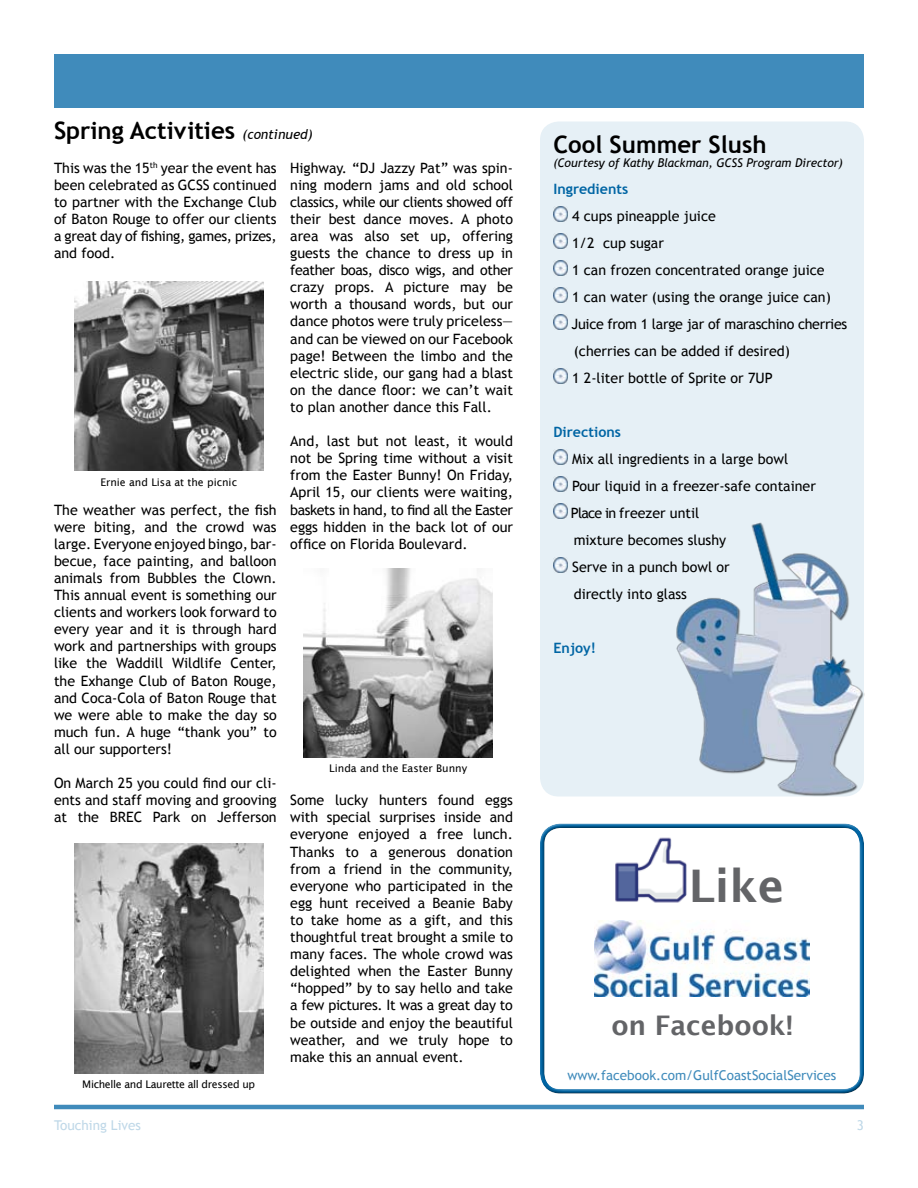
<style>
.page{position:relative;width:918px;height:1188px;background:#fff}
.page>*{position:absolute;margin:0;border:0;box-sizing:border-box;transform-origin:0 0}
.t1{font:600 45px "Lucida Sans";color:#636467}
.t2{font:600 27px "Lucida Sans";color:#636467}
.t3{font:700 24px "Trebuchet MS";color:#000}
.t4{font:14.25px/17.1px "Trebuchet MS";color:#000;text-align:justify}
.t5{font:700 14.25px "Trebuchet MS";color:#0065a4}
.t6{font:13.5px "Trebuchet MS";color:#408bbb}
.t7{font:13.5px "Trebuchet MS";color:#bfd8e8}
.t8{font:italic 12px "Trebuchet MS";letter-spacing:-.005em;color:#000}
.t9{font:10.5px "Lucida Sans";color:#000}
.t10{font:10.5px "Lucida Sans";letter-spacing:-.03em;color:#000}
.s1{font-weight:400;font-style:italic;font-size:13.5px}
</style>
<div class="page">
<div style="left:54px;top:54px;width:810px;height:54px;background:#408bbb"></div>
<hr style="left:54px;top:1105px;width:810px;height:4px;background:#408bbb">
<div style="left:541px;top:122px;width:322px;height:674px;background:#e6f0f6;border-radius:18px"></div>
<div style="left:540px;top:122px;width:324px;height:674px;border:2px solid #e6f0f6;border-radius:18px"></div>
<div style="left:538px;top:823px;width:327px;height:273px;background:#000;opacity:.75"></div>
<img style="left:74px;top:282px;width:189px;height:189px">
<img style="left:74px;top:844px;width:189px;height:229px">
<img style="left:304px;top:568px;width:189px;height:189px">
<img style="left:674px;top:519px;width:190px;height:278px">
<img style="left:612px;top:828px;width:87px;height:81px">
<img style="left:594px;top:921px;width:216px;height:75px">
<img style="left:554px;top:207px;width:14px;height:14px">
<img style="left:554px;top:234px;width:14px;height:14px">
<img style="left:554px;top:261px;width:14px;height:14px">
<img style="left:554px;top:288px;width:14px;height:14px">
<img style="left:554px;top:315px;width:14px;height:14px">
<img style="left:554px;top:369px;width:14px;height:14px">
<img style="left:554px;top:450px;width:14px;height:14px">
<img style="left:554px;top:477px;width:14px;height:14px">
<img style="left:554px;top:504px;width:14px;height:14px">
<img style="left:554px;top:558px;width:14px;height:14px">
<h3 class="t3" style="left:54px;top:116px;width:260px">Spring Activities <span class="s1">(continued)</span></h3>
<p class="t4" style="left:54px;top:159px;width:224px">This was the 15<sup>th</sup> year the event has been celebrated as GCSS continued to partner with the Exchange Club of Baton Rouge to offer our clients a great day of fishing, games, prizes, and food.</p>
<p class="t4" style="left:290px;top:159px;width:224px">Highway. “DJ Jazzy Pat” was spin&shy;ning modern jams and old school classics, while our clients showed off their best dance moves. A photo area was also set up, offering guests the chance to dress up in feather boas, disco wigs, and other crazy props. A picture may be worth a thousand words, but our dance photos were truly priceless— and can be viewed on our Facebook page! Between the limbo and the electric slide, our gang had a blast on the dance floor: we can’t wait to plan another dance this Fall.</p>
<p class="t4" style="left:290px;top:433px;width:224px">And, last but not least, it would not be Spring time without a visit from the Easter Bunny! On Friday, April 15, our clients were waiting, baskets in hand, to find all the Easter eggs hidden in the back lot of our office on Florida Boulevard.</p>
<p class="t9" style="left:100px;top:476px;width:138px">Ernie and Lisa at the picnic</p>
<p class="t4" style="left:54px;top:501px;width:224px">The weather was perfect, the fish were biting, and the crowd was large. Everyone enjoyed bingo, bar&shy;becue, face painting, and balloon animals from Bubbles the Clown.<br>This annual event is something our clients and workers look forward to every year and it is through hard work and partnerships with groups like the Waddill Wildlife Center, the Exhange Club of Baton Rouge, and Coca-Cola of Baton Rouge that we were able to make the day so much fun. A huge “thank you” to all our supporters!</p>
<p class="t4" style="left:54px;top:775px;width:224px">On March 25 you could find our cli&shy;ents and staff moving and grooving at the BREC Park on Jefferson</p>
<p class="t9" style="left:329px;top:762px;width:140px">Linda and the Easter Bunny</p>
<p class="t4" style="left:290px;top:792px;width:224px">Some lucky hunters found eggs with special surprises inside and everyone enjoyed a free lunch.<br>Thanks to a generous donation from a friend in the community, everyone who participated in the egg hunt received a Beanie Baby to take home as a gift, and this thoughtful treat brought a smile to many faces. The whole crowd was delighted when the Easter Bunny “hopped” by to say hello and take a few pictures. It was a great day to be outside and enjoy the beautiful weather, and we truly hope to make this an annual event.</p>
<p class="t10" style="left:82px;top:1078px;width:174px">Michelle and Laurette all dressed up</p>
<h3 class="t3" style="left:554px;top:129px;width:215px">Cool Summer Slush</h3>
<p class="t8" style="left:554px;top:156px;width:291px">(Courtesy of Kathy Blackman, GCSS Program Director)</p>
<p class="t5" style="left:554px;top:180px;width:76px">Ingredients</p>
<p class="t4" style="left:572px;top:203px;width:277px;line-height:27px;text-align:left">4 cups pineapple juice<br>1/2 cup sugar<br>1 can frozen concentrated orange juice<br>1 can water (using the orange juice can)<br>Juice from 1 large jar of maraschino cherries (cherries can be added if desired)<br>1 2-liter bottle of Sprite or 7UP</p>
<p class="t5" style="left:553px;top:423px;width:69px">Directions</p>
<p class="t4" style="left:571px;top:446px;width:247px;line-height:27px;text-align:left">Mix all ingredients in a large bowl<br>Pour liquid in a freezer-safe container<br>Place in freezer until<br>mixture becomes slushy<br>Serve in a punch bowl or<br>directly into glass</p>
<p class="t5" style="left:554px;top:639px;width:44px">Enjoy!</p>
<h1 class="t1" style="left:689px;top:860px;width:97px">Like</h1>
<h2 class="t2" style="left:611px;top:1010px;width:183px">on Facebook!</h2>
<p class="t6" style="left:568px;top:1067px;width:270px">www.facebook.com/GulfCoastSocialServices</p>
<p class="t7" style="left:54px;top:1118px;width:89px">Touching Lives</p>
<p class="t7" style="left:857px;top:1118px;width:9px">3</p>
</div>
